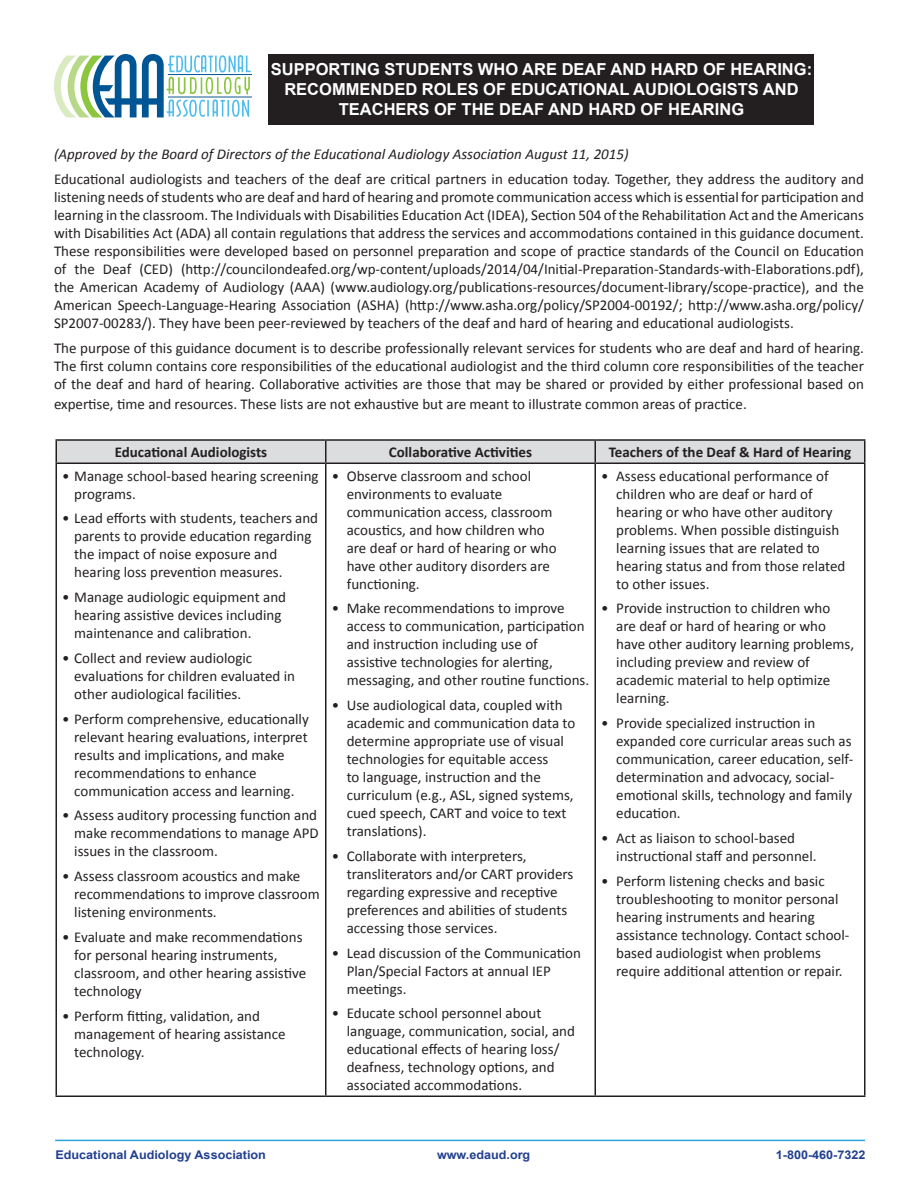
<style>
.page{position:relative;width:918px;height:1188px;background:#fff}
.page>*{position:absolute;margin:0;border:0;box-sizing:border-box;transform-origin:0 0}
.t1{font:700 16.5px/19.8px "Arial";color:#fff;text-align:center}
.t2{font:15px/18px "Calibri";color:#231f20}
.t3{font:italic 15px "Calibri";color:#231f20}
.t4{font:700 15px "Calibri";color:#231f20}
.t5{font:700 12px "Arial";color:#22408f;scale:1.05 1}
</style>
<div class="page">
<div style="left:268px;top:54px;width:546px;height:70px;background:#231f20"></div>
<svg style="left:54px;top:54px;width:197px;height:63px"></svg>
<hr style="left:168px;top:74px;width:84px;height:1px;background:#005594">
<hr style="left:168px;top:97px;width:84px;height:1px;background:#0b568f">
<hr style="left:55px;top:1140px;width:810px;height:1px;background:#2ba7df">
<hr style="left:56px;top:439px;width:270px;height:2px;background:#231f20">
<div style="left:56px;top:440px;width:808px;height:23px;background:#dcdddf"></div>
<hr style="left:326px;top:439px;width:269px;height:2px;background:#231f20">
<hr style="left:325px;top:441px;width:2px;height:22px;background:#231f20">
<hr style="left:595px;top:439px;width:271px;height:2px;background:#231f20">
<hr style="left:594px;top:441px;width:2px;height:22px;background:#231f20">
<hr style="left:864px;top:441px;width:2px;height:22px;background:#231f20">
<hr style="left:56px;top:463px;width:270px;height:1px;background:#231f20">
<hr style="left:56px;top:464px;width:1px;height:632px;background:#231f20">
<hr style="left:326px;top:463px;width:269px;height:1px;background:#231f20">
<hr style="left:325px;top:464px;width:2px;height:632px;background:#231f20">
<hr style="left:595px;top:463px;width:271px;height:1px;background:#231f20">
<hr style="left:594px;top:464px;width:2px;height:632px;background:#231f20">
<hr style="left:864px;top:464px;width:2px;height:632px;background:#231f20">
<hr style="left:56px;top:1096px;width:270px;height:1px;background:#231f20">
<hr style="left:326px;top:1096px;width:269px;height:1px;background:#231f20">
<hr style="left:595px;top:1096px;width:271px;height:1px;background:#231f20">
<p class="t1" style="left:271px;top:60px;width:543px">SUPPORTING STUDENTS WHO ARE DEAF AND HARD OF HEARING:<br>RECOMMENDED ROLES OF EDUCATIONAL AUDIOLOGISTS AND<br>TEACHERS OF THE DEAF AND HARD OF HEARING</p>
<p class="t3" style="left:54px;top:144px;width:576px">(Approved by the Board of Directors of the Educational Audiology Association August 11, 2015)</p>
<p class="t2" style="left:54px;top:170px;width:812px;text-align:justify">Educational audiologists and teachers of the deaf are critical partners in education today. Together, they address the auditory and listening needs of students who are deaf and hard of hearing and promote communication access which is essential for participation and learning in the classroom. The Individuals with Disabilities Education Act (IDEA), Section 504 of the Rehabilitation Act and the Americans with Disabilities Act (ADA) all contain regulations that address the services and accommodations contained in this guidance document.<br>These responsibilities were developed based on personnel preparation and scope of practice standards of the Council on Education of the Deaf (CED) (http://councilondeafed.org/wp-content/uploads/2014/04/Initial-Preparation-Standards-with-Elaborations.pdf), the American Academy of Audiology (AAA) (www.audiology.org/publications-resources/document-library/scope-practice), and the American Speech-Language-Hearing Association (ASHA) (http://www.asha.org/policy/SP2004-00192/; http://www.asha.org/policy/ SP2007-00283/). They have been peer-reviewed by teachers of the deaf and hard of hearing and educational audiologists.</p>
<p class="t2" style="left:54px;top:339px;width:811px;text-align:justify">The purpose of this guidance document is to describe professionally relevant services for students who are deaf and hard of hearing.<br>The first column contains core responsibilities of the educational audiologist and the third column core responsibilities of the teacher of the deaf and hard of hearing. Collaborative activities are those that may be shared or provided by either professional based on</p>
<p class="t2" style="left:54px;top:395px;width:694px">expertise, time and resources. These lists are not exhaustive but are meant to illustrate common areas of practice.</p>
<p class="t4" style="left:115px;top:443px;width:154px">Educational Audiologists</p>
<p class="t4" style="left:389px;top:443px;width:145px">Collaborative Activities</p>
<p class="t4" style="left:609px;top:443px;width:244px">Teachers of the Deaf &amp; Hard of Hearing</p>
<p class="t2" style="left:74px;top:467px;width:246px;text-indent:-12px">• Manage school-based hearing screening programs.</p>
<p class="t2" style="left:74px;top:509px;width:245px;text-indent:-12px">• Lead efforts with students, teachers and parents to provide education regarding the impact of noise exposure and hearing loss prevention measures.</p>
<p class="t2" style="left:74px;top:588px;width:213px;text-indent:-12px">• Manage audiologic equipment and hearing assistive devices including maintenance and calibration.</p>
<p class="t2" style="left:74px;top:649px;width:222px;text-indent:-12px">• Collect and review audiologic evaluations for children evaluated in other audiological facilities.</p>
<p class="t2" style="left:74px;top:710px;width:236px;text-indent:-12px">• Perform comprehensive, educationally relevant hearing evaluations, interpret results and implications, and make recommendations to enhance communication access and learning.</p>
<p class="t2" style="left:74px;top:806px;width:246px;text-align:justify;text-indent:-12px">• Assess auditory processing function and make recommendations to manage APD issues in the classroom.</p>
<p class="t2" style="left:74px;top:867px;width:247px;text-indent:-12px">• Assess classroom acoustics and make recommendations to improve classroom listening environments.</p>
<p class="t2" style="left:74px;top:928px;width:233px;text-indent:-12px">• Evaluate and make recommendations for personal hearing instruments, classroom, and other hearing assistive technology</p>
<p class="t2" style="left:74px;top:1007px;width:213px;text-indent:-12px">• Perform fitting, validation, and management of hearing assistance technology.</p>
<p class="t2" style="left:616px;top:467px;width:231px;text-indent:-15px">• Assess educational performance of children who are deaf or hard of hearing or who have other auditory problems. When possible distinguish learning issues that are related to hearing status and from those related to other issues.</p>
<p class="t2" style="left:616px;top:599px;width:239px;text-indent:-15px">• Provide instruction to children who<br>are deaf or hard of hearing or who have other auditory learning problems, including preview and review of academic material to help optimize learning.</p>
<p class="t2" style="left:616px;top:714px;width:239px;text-indent:-15px">• Provide specialized instruction in expanded core curricular areas such as communication, career education, self&shy;determination and advocacy, social&shy;emotional skills, technology and family education.</p>
<p class="t2" style="left:616px;top:829px;width:202px;text-indent:-15px">• Act as liaison to school-based instructional staff and personnel.</p>
<p class="t2" style="left:616px;top:872px;width:235px;text-indent:-15px">• Perform listening checks and basic troubleshooting to monitor personal hearing instruments and hearing assistance technology. Contact school&shy;based audiologist when problems require additional attention or repair.</p>
<p class="t2" style="left:347px;top:467px;width:211px;text-indent:-15px">• Observe classroom and school environments to evaluate communication access, classroom acoustics, and how children who are deaf or hard of hearing or who have other auditory disorders are functioning.</p>
<p class="t2" style="left:347px;top:599px;width:244px;text-indent:-15px">• Make recommendations to improve access to communication, participation and instruction including use of assistive technologies for alerting, messaging, and other routine functions.</p>
<p class="t2" style="left:347px;top:696px;width:230px;text-indent:-15px">• Use audiological data, coupled with academic and communication data to determine appropriate use of visual technologies for equitable access<br>to language, instruction and the curriculum (e.g., ASL, signed systems, cued speech, CART and voice to text translations).</p>
<p class="t2" style="left:347px;top:847px;width:228px;text-indent:-15px">• Collaborate with interpreters, transliterators and/or CART providers regarding expressive and receptive preferences and abilities of students accessing those services.</p>
<p class="t2" style="left:347px;top:944px;width:236px;text-indent:-15px">• Lead discussion of the Communication<br>Plan/Special Factors at annual IEP meetings.</p>
<p class="t2" style="left:347px;top:1004px;width:230px;text-indent:-15px">• Educate school personnel about language, communication, social, and educational effects of hearing loss/ deafness, technology options, and associated accommodations.</p>
<p class="t5" style="left:56px;top:1147px;width:202px">EDUCATIONAL AUDIOLOGY ASSOCIATION</p>
<p class="t5" style="left:437px;top:1147px;width:90px">WWW.EDAUD.ORG</p>
<p class="t5" style="left:776px;top:1147px;width:87px">1-800-460-7322</p>
</div>
